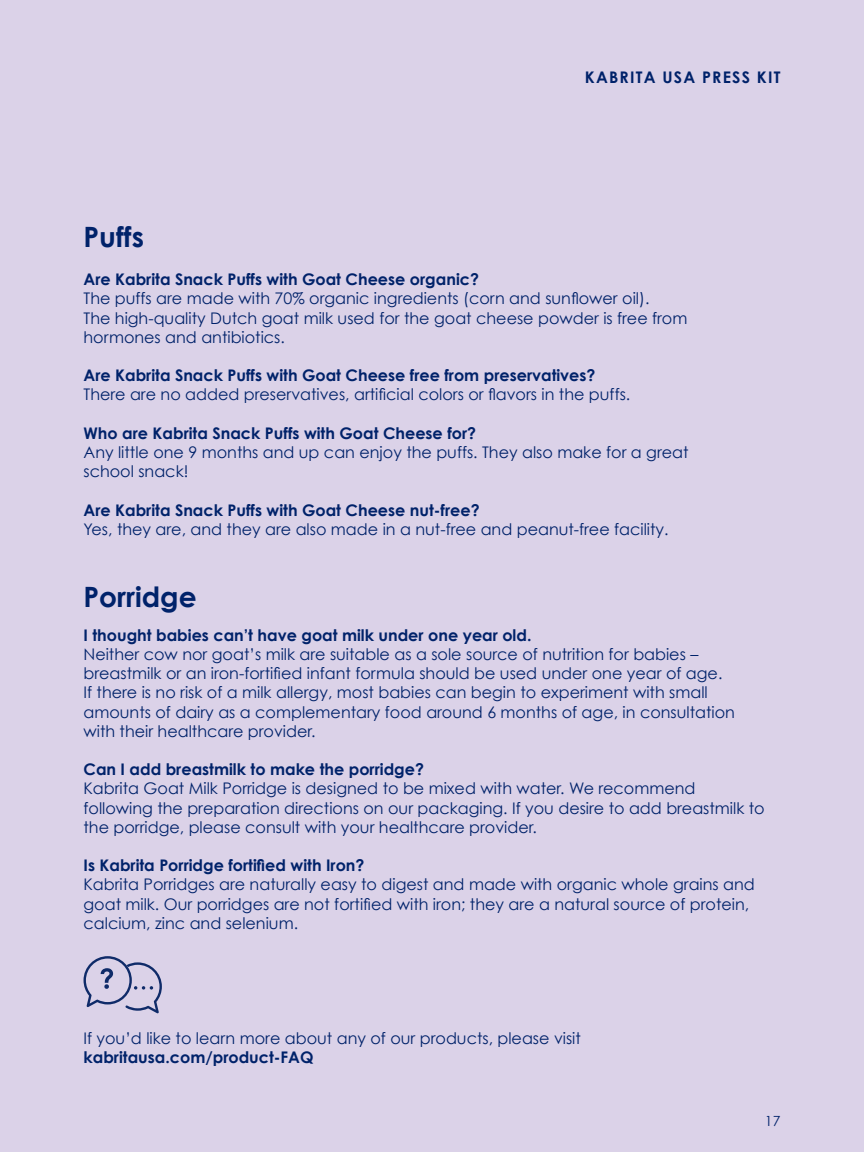
<style>
.page{position:relative;width:864px;height:1152px;background:#dbd2e8}
.page>*{position:absolute;margin:0;border:0;box-sizing:border-box;transform-origin:0 0}
.t1{font:700 28px "Century Gothic";color:#00226a}
.t2{font:16px/19.2px "Century Gothic";color:#00226a}
.t3{font:700 16px "Century Gothic";color:#00226a}
.t4{font:700 16px "Century Gothic";letter-spacing:.075em;color:#00226a}
.t5{font:14px "Century Gothic";color:#00226a}
</style>
<div class="page">
<svg style="left:84px;top:956px;width:78px;height:57px"></svg>
<p class="t4" style="left:585px;top:67px;width:197px">KABRITA USA PRESS KIT</p>
<h1 class="t1" style="left:84px;top:219px;width:62px">Puffs</h1>
<p class="t3" style="left:84px;top:269px;width:397px">Are Kabrita Snack Puffs with Goat Cheese organic?</p>
<p class="t2" style="left:84px;top:289px;width:605px">The puffs are made with 70% organic ingredients (corn and sunflower oil).<br>The high-quality Dutch goat milk used for the goat cheese powder is free from hormones and antibiotics.</p>
<p class="t3" style="left:84px;top:365px;width:514px">Are Kabrita Snack Puffs with Goat Cheese free from preservatives?</p>
<p class="t2" style="left:84px;top:385px;width:548px">There are no added preservatives, artificial colors or flavors in the puffs.</p>
<p class="t3" style="left:84px;top:423px;width:394px">Who are Kabrita Snack Puffs with Goat Cheese for?</p>
<p class="t2" style="left:84px;top:442px;width:607px">Any little one 9 months and up can enjoy the puffs. They also make for a great school snack!</p>
<p class="t3" style="left:84px;top:500px;width:398px">Are Kabrita Snack Puffs with Goat Cheese nut-free?</p>
<p class="t2" style="left:84px;top:519px;width:587px">Yes, they are, and they are also made in a nut-free and peanut-free facility.</p>
<h1 class="t1" style="left:84px;top:579px;width:115px">Porridge</h1>
<p class="t3" style="left:84px;top:625px;width:450px">I thought babies can’t have goat milk under one year old.</p>
<p class="t2" style="left:84px;top:644px;width:653px">Neither cow nor goat’s milk are suitable as a sole source of nutrition for babies – breastmilk or an iron-fortified infant formula should be used under one year of age.<br>If there is no risk of a milk allergy, most babies can begin to experiment with small amounts of dairy as a complementary food around 6 months of age, in consultation with their healthcare provider.</p>
<p class="t3" style="left:84px;top:759px;width:342px">Can I add breastmilk to make the porridge?</p>
<p class="t2" style="left:84px;top:779px;width:683px">Kabrita Goat Milk Porridge is designed to be mixed with water. We recommend following the preparation directions on our packaging. If you desire to add breastmilk to the porridge, please consult with your healthcare provider.</p>
<p class="t3" style="left:84px;top:855px;width:282px">Is Kabrita Porridge fortified with Iron?</p>
<p class="t2" style="left:84px;top:875px;width:673px">Kabrita Porridges are naturally easy to digest and made with organic whole grains and goat milk. Our porridges are not fortified with iron; they are a natural source of protein, calcium, zinc and selenium.</p>
<p class="t2" style="left:84px;top:1028px;width:499px">If you’d like to learn more about any of our products, please visit</p>
<p class="t3" style="left:84px;top:1047px;width:232px">kabritausa.com/product-FAQ</p>
<p class="t5" style="left:765px;top:1113px;width:17px">17</p>
</div>
